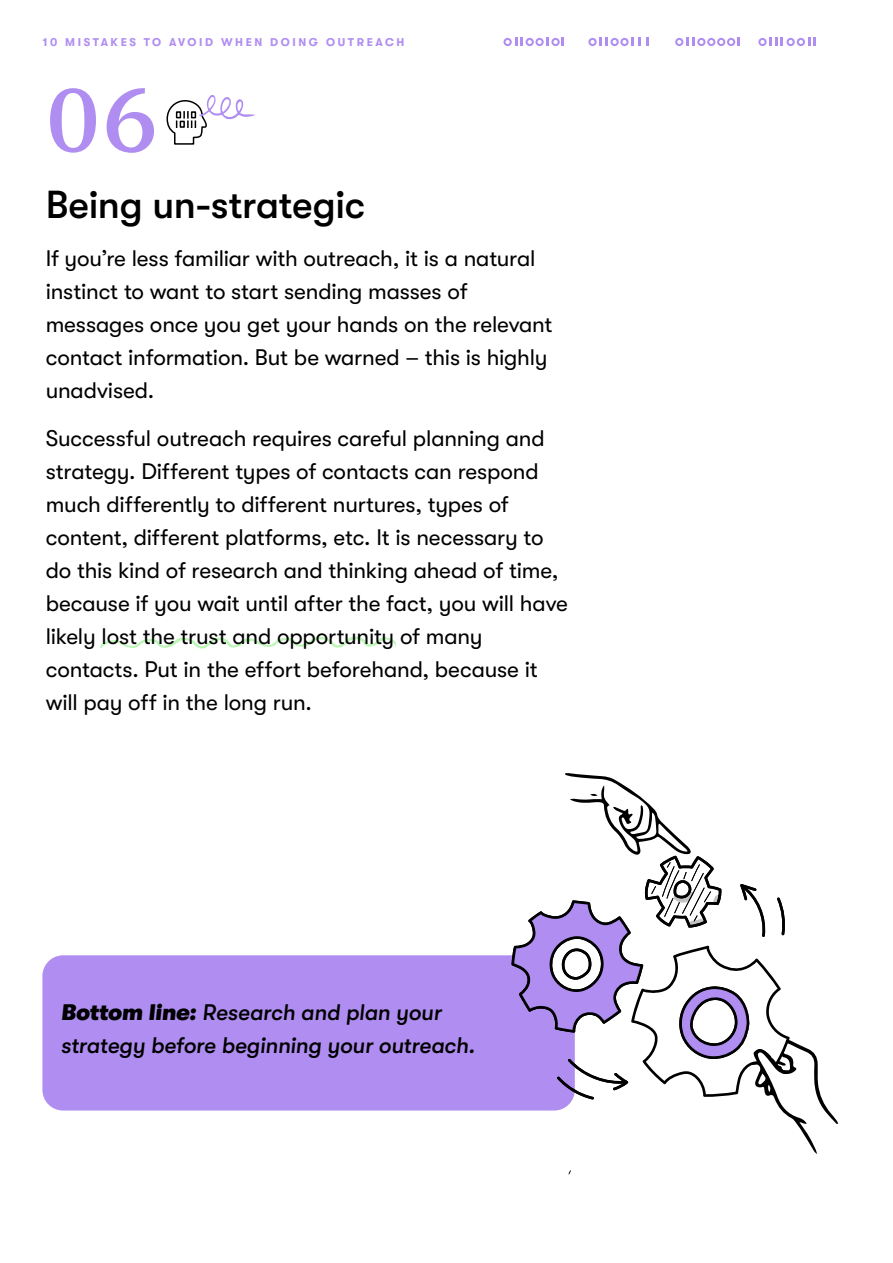
<style>
.page{position:relative;width:893px;height:1263px;background:#fff}
.page>*{position:absolute;margin:0;border:0;box-sizing:border-box;transform-origin:0 0}
.t1{font:500 90px "Circe Slab C";color:#b08ef1}
.t2{font:500 39px "GT Walsheim Pro";letter-spacing:-.01em;color:#000}
.t3{font:22.5px/33px "GT Walsheim Pro";letter-spacing:-.01em;color:#000}
.t4{font:italic 500 22.5px/33px "GT Walsheim Pro";letter-spacing:-.005em;color:#000}
.t5{font:700 11.25px "GT Walsheim Pro";letter-spacing:.23em;color:#b08ef1}
.s1{font-weight:900}
</style>
<div class="page">
<svg style="left:100px;top:637px;width:296px;height:12px"></svg>
<svg style="left:758px;top:38px;width:58px;height:8px"></svg>
<svg style="left:675px;top:38px;width:64px;height:8px"></svg>
<svg style="left:647px;top:38px;width:2px;height:8px"></svg>
<svg style="left:588px;top:38px;width:53px;height:8px"></svg>
<svg style="left:503px;top:38px;width:61px;height:8px"></svg>
<svg style="left:166px;top:95px;width:89px;height:50px"></svg>
<div style="left:42px;top:955px;width:533px;height:155px;background:#b08ef1;border-radius:21px"></div>
<svg style="left:511px;top:773px;width:327px;height:381px"></svg>
<p class="t5" style="left:43px;top:36px;width:363px">10 MISTAKES TO AVOID WHEN DOING OUTREACH</p>
<h1 class="t1" style="left:44px;top:70px;width:117px">06</h1>
<h2 class="t2" style="left:46px;top:182px;width:321px">Being un-strategic</h2>
<p class="t3" style="left:46px;top:241px;width:508px">If you’re less familiar with outreach, it is a natural instinct to want to start sending masses of messages once you get your hands on the relevant contact information. But be warned – this is highly unadvised.</p>
<p class="t3" style="left:46px;top:421px;width:524px">Successful outreach requires careful planning and strategy. Different types of contacts can respond much differently to different nurtures, types of content, different platforms, etc. It is necessary to do this kind of research and thinking ahead of time, because if you wait until after the fact, you will have likely lost the trust and opportunity of many contacts. Put in the effort beforehand, because it will pay off in the long run.</p>
<p class="t4" style="left:61px;top:996px;width:416px"><span class="s1">Bottom line:</span> Research and plan your strategy before beginning your outreach.</p>
</div>
